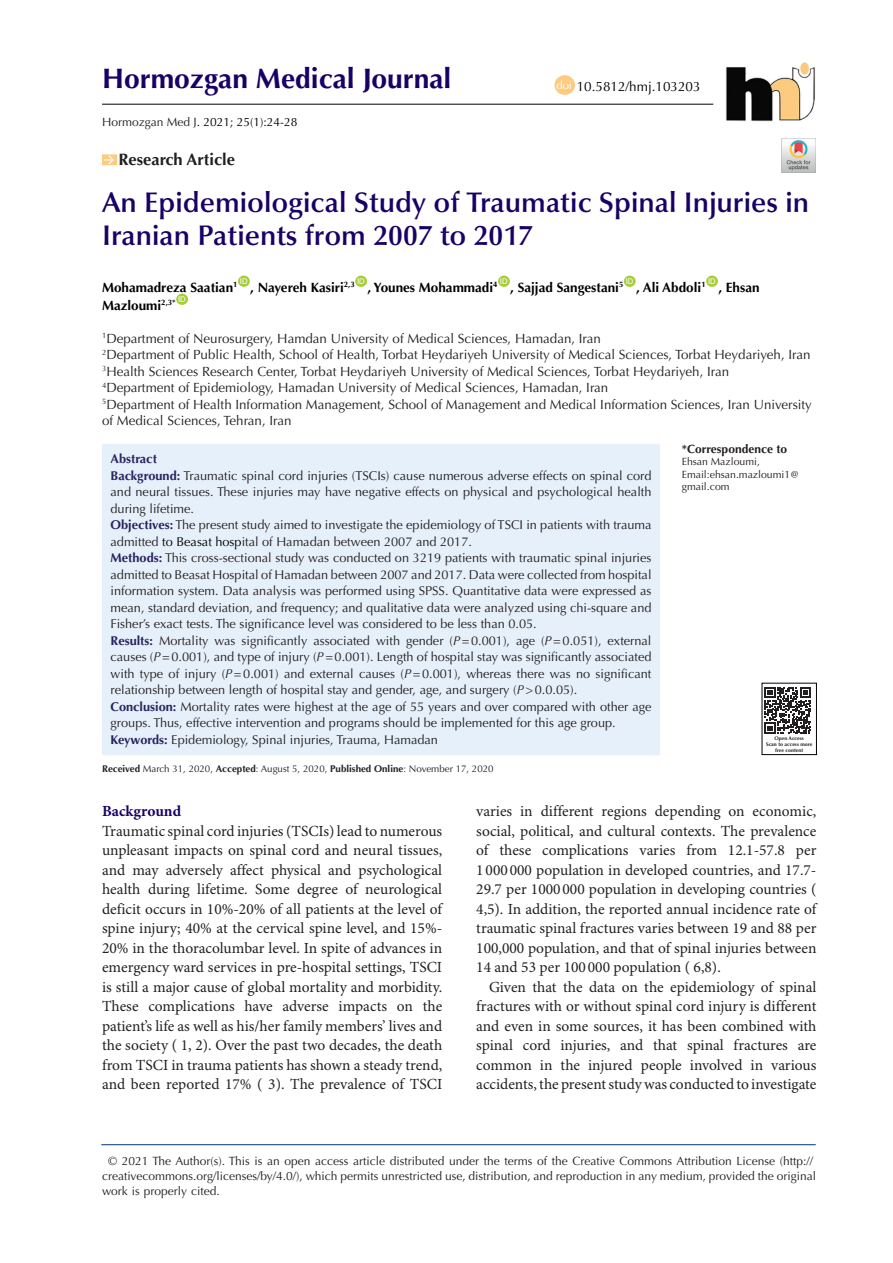
<style>
.page{position:relative;width:893px;height:1263px;background:#fff}
.page>*{position:absolute;margin:0;border:0;box-sizing:border-box;transform-origin:0 0}
.t1{font:600 28.5px/33px "Optima LT Std";color:#190066}
.t2{font:700 28.2px "Optima LT Std";color:#190066}
.t3{font:700 16.5px "Optima LT Std";color:#231f20}
.t4{font:15.45px/19.5px "Minion Pro";color:#231f20;text-align:justify}
.t5{font:700 15.45px "Minion Pro";color:#190066}
.t6{font:700 13.5px "Optima LT Std";color:#000}
.t7{font:13.5px "Optima LT Std";color:#000}
.t8{font:13.35px/16.5px "Optima LT Std";color:#231f20}
.t9{font:12.75px/16.5px "Optima LT Std";color:#231f20;text-align:justify}
.Default{font:700 12.75px "Optima LT Std";color:#27235f}
.t10{font:12px/15px "Optima LT Std";color:#231f20}
.Pa4{font:12px "Optima LT Std";color:#010202}
.t11{font:700 12px "Optima LT Std";color:#231f20}
.t12{font:11.25px "Optima LT Std";color:#231f20}
.t13{font:11.25px "Optima LT Std";color:#fff}
.t14{font:10.5px/12.6px "Optima LT Std";color:#231f20}
.t15{font:9.75px "Optima LT Std";color:#231f20}
.t16{font:7.8px "Arial";color:#fff}
.t17{font:700 5.25px "Optima LT Std";color:#231f20}
.s1{color:#231f20}
.s2{font-weight:700;color:#27235f}
.s3{color:#000}
.s4{font-style:italic}
.s5{font-weight:700}
.s6{font-size:9.6px;color:#fff}
</style>
<div class="page">
<hr style="left:101px;top:1144px;width:715px;height:1px;background:#053278">
<div style="left:238px;top:276px;width:12px;height:11px;background:#a6ce39;border-radius:50%"></div>
<div style="left:355px;top:276px;width:12px;height:11px;background:#a6ce39;border-radius:50%"></div>
<div style="left:498px;top:276px;width:12px;height:11px;background:#a6ce39;border-radius:50%"></div>
<div style="left:624px;top:276px;width:12px;height:11px;background:#a6ce39;border-radius:50%"></div>
<div style="left:706px;top:276px;width:12px;height:11px;background:#a6ce39;border-radius:50%"></div>
<div style="left:176px;top:294px;width:12px;height:11px;background:#a6ce39;border-radius:50%"></div>
<img style="left:782px;top:139px;width:34px;height:34px">
<div style="left:102px;top:444px;width:558px;height:311px;background:#e6f0fa;border-radius:2px"></div>
<svg style="left:764px;top:687px;width:47px;height:47px"></svg>
<hr style="left:102px;top:104px;width:611px;height:1px;background:#000">
<div style="left:102px;top:154px;width:15px;height:11px;background:#feca80"></div>
<svg style="left:104px;top:154px;width:11px;height:12px"></svg>
<div style="left:554px;top:75px;width:21px;height:20px;background:#feca80;border-radius:50%"></div>
<img style="left:726px;top:62px;width:89px;height:60px">
<p class="t2" style="left:102px;top:62px;width:351px">Hormozgan Medical Journal</p>
<p class="Pa4" style="left:102px;top:115px;width:197px"><span class="s1">Hormozgan Med J</span>. 2021; 25(1):24-28</p>
<p class="t3" style="left:118px;top:150px;width:118px">Research Article</p>
<p class="t13" style="left:556px;top:78px;width:17px">doi</p>
<p class="t7" style="left:577px;top:79px;width:125px">10.5812/hmj.103203</p>
<p class="t1" style="left:102px;top:186px;width:709px">An Epidemiological Study of Traumatic Spinal Injuries in<br>Iranian Patients from 2007 to 2017</p>
<p class="t6" style="left:102px;top:279px;width:137px">Mohamadreza Saatian<sup>1</sup></p>
<p class="t16" style="left:240px;top:276px;width:9px">ID</p>
<p class="t16" style="left:357px;top:276px;width:9px">ID</p>
<p class="t16" style="left:500px;top:276px;width:9px">ID</p>
<p class="t16" style="left:626px;top:276px;width:9px">ID</p>
<p class="t16" style="left:708px;top:276px;width:9px">ID</p>
<p class="t6" style="left:250px;top:279px;width:106px">, Nayereh Kasiri<sup>2,3</sup></p>
<p class="t6" style="left:367px;top:279px;width:132px">, Younes Mohammadi<sup>4</sup></p>
<p class="t6" style="left:510px;top:279px;width:115px">, Sajjad Sangestani<sup>5</sup></p>
<p class="t6" style="left:636px;top:279px;width:71px">, Ali Abdoli<sup>1</sup></p>
<p class="t6" style="left:718px;top:279px;width:43px">, Ehsan</p>
<p class="t16" style="left:178px;top:294px;width:9px">ID</p>
<p class="t8" style="left:102px;top:330px;width:500px"><sup>1</sup>Department of Neurosurgery, Hamdan University of Medical Sciences, Hamadan, Iran</p>
<p class="t8" style="left:102px;top:347px;width:710px"><sup>2</sup>Department of Public Health, School of Health, Torbat Heydariyeh University of Medical Sciences, Torbat Heydariyeh, Iran</p>
<p class="t8" style="left:102px;top:363px;width:629px"><sup>3</sup>Health Sciences Research Center, Torbat Heydariyeh University of Medical Sciences, Torbat Heydariyeh, Iran</p>
<p class="t8" style="left:102px;top:380px;width:508px"><sup>4</sup>Department of Epidemiology, Hamadan University of Medical Sciences, Hamadan, Iran</p>
<p class="t8" style="left:102px;top:396px;width:711px"><sup>5</sup>Department of Health Information Management, School of Management and Medical Information Sciences, Iran University of Medical Sciences, Tehran, Iran</p>
<p class="t6" style="left:102px;top:297px;width:75px">Mazloumi<sup>2,3*</sup></p>
<p class="Default" style="left:111px;top:451px;width:48px">Abstract</p>
<p class="t9" style="left:111px;top:467px;width:542px"><span class="s2">Background:</span> Traumatic spinal cord injuries (TSCIs) cause numerous adverse effects on spinal cord and neural tissues. These injuries may have negative effects on physical and psychological health during lifetime.</p>
<p class="t9" style="left:111px;top:517px;width:542px"><span class="s2">Objectives:</span> The present study aimed to investigate the epidemiology of TSCI in patients with trauma admitted <span class="s3">to Beasat hosp</span>ital of Hamadan between 2007 and 2017.</p>
<p class="t9" style="left:111px;top:550px;width:542px"><span class="s2">Methods:</span> This cross-sectional study was conducted on 3219 patients with traumatic spinal injuries admitted to Beasat Hospital of Hamadan between 2007 and 2017. Data were collected from hospital information system. Data analysis was performed using SPSS. Quantitative data were expressed as mean, standard deviation, and frequency; and qualitative data were analyzed using chi-square and Fisher’s exact tests. The significance level was considered to be less than 0.05.</p>
<p class="t9" style="left:111px;top:632px;width:542px"><span class="s2">Results:</span> Mortality was significantly associated with gender (<span class="s4">P</span>=0.001), age (<span class="s4">P</span>=0.051), external causes (<span class="s4">P</span>=0.001), and type of injury (<span class="s4">P</span>=0.001). Length of hospital stay was significantly associated with type of injury (<span class="s4">P</span>=0.001) and external causes (<span class="s4">P</span>=0.001), whereas there was no significant relationship between length of hospital stay and gender, age, and surgery (<span class="s4">P</span>&gt;0.0.05).</p>
<p class="t9" style="left:111px;top:698px;width:542px"><span class="s2">Conclusion:</span> Mortality rates were highest at the age of 55 years and over compared with other age groups. Thus, effective intervention and programs should be implemented for this age group.</p>
<p class="t9" style="left:111px;top:731px;width:329px"><span class="s2">Keywords:</span> Epidemiology, Spinal injuries, Trauma, Hamadan</p>
<p class="t15" style="left:102px;top:763px;width:393px"><span class="s5">Received</span> March 31, 2020, <span class="s5">Accepted</span>: August 5, 2020, <span class="s5">Published Online</span>: November 17, 2020</p>
<p class="t11" style="left:682px;top:442px;width:107px">*Correspondence to</p>
<p class="t14" style="left:682px;top:455px;width:80px">Ehsan Mazloumi,</p>
<p class="t14" style="left:682px;top:468px;width:118px">Email:ehsan.mazloumi1@ gmail.com</p>
<p class="t17" style="left:774px;top:735px;width:31px">Open Access</p>
<p class="t17" style="left:766px;top:741px;width:48px">Scan to access more</p>
<p class="t17" style="left:775px;top:747px;width:29px">free content</p>
<p class="t5" style="left:102px;top:800px;width:81px">Background</p>
<p class="t4" style="left:102px;top:821px;width:342px">Traumatic spinal cord injuries (TSCIs) lead to numerous unpleasant impacts on spinal cord and neural tissues, and may adversely affect physical and psychological health during lifetime. Some degree of neurological deficit occurs in 10%-20% of all patients at the level of spine injury; 40% at the cervical spine level, and 15%- 20% in the thoracolumbar level. In spite of advances in emergency ward services in pre-hospital settings, TSCI is still a major cause of global mortality and morbidity.<br>These complications have adverse impacts on the patient’s life as well as his/her family members’ lives and the society ( 1, 2). Over the past two decades, the death from TSCI in trauma patients has shown a steady trend, and been reported 17% ( 3). The prevalence of TSCI</p>
<p class="t4" style="left:476px;top:802px;width:342px">varies in different regions depending on economic, social, political, and cultural contexts. The prevalence of these complications varies from 12.1-57.8 per 1 000 000 population in developed countries, and 17.7- 29.7 per 1000 000 population in developing countries ( 4,5). In addition, the reported annual incidence rate of traumatic spinal fractures varies between 19 and 88 per 100,000 population, and that of spinal injuries between 14 and 53 per 100 000 population ( 6,8).</p>
<p class="t4" style="left:476px;top:977px;width:342px;text-indent:13px">Given that the data on the epidemiology of spinal fractures with or without spinal cord injury is different and even in some sources, it has been combined with spinal cord injuries, and that spinal fractures are common in the injured people involved in various accidents, the present study was conducted to investigate</p>
<p class="t10" style="left:102px;top:1154px;width:716px;text-indent:6px">© 2021 The Author(s). This is an open access article distributed under the terms of the Creative Commons Attribution License (http:// creativecommons.org/licenses/by/4.0/), which permits unrestricted use, distribution, and reproduction in any medium, provided the original work is properly cited.</p>
<p class="t12" style="left:717px;top:1166px;width:96px"><span class="s6">http</span> hjm.hums.ac.ir</p>
</div>
